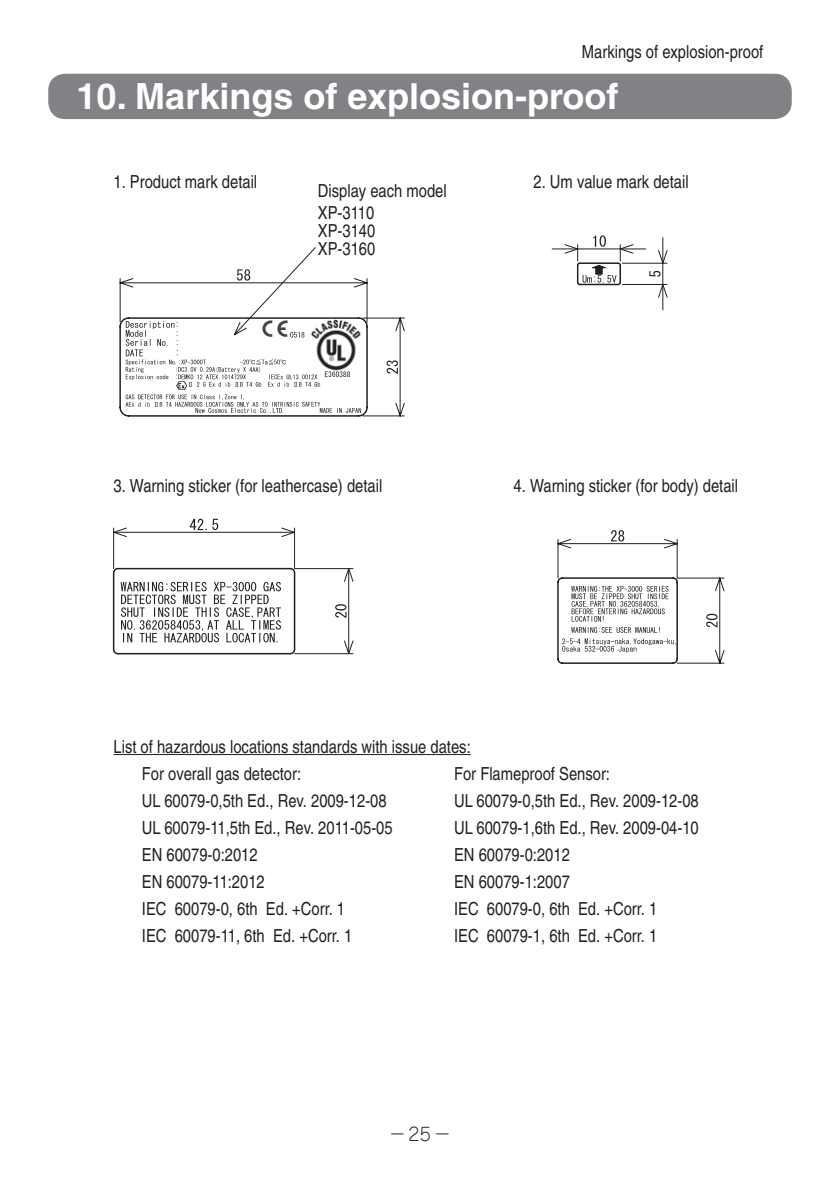
<style>
.page{position:relative;width:840px;height:1191px;background:#fff}
.page>*{position:absolute;margin:0;border:0;box-sizing:border-box;transform-origin:0 0}
.t1{font:700 36px "Helvetica";color:#fff}
.t2{font:condensed 18px/27px "Helvetica";color:#231f20}
.t3{font:300 18px "Jun 101 Pro";color:#231f20}
</style>
<div class="page">
<div style="left:48px;top:74px;width:743px;height:45px;background:#808285;border-radius:17px"></div>
<hr style="left:113px;top:754px;width:357px;height:1px;background:#231f20">
<svg style="left:649px;top:271px;width:11px;height:6px"></svg>
<hr style="left:577px;top:248px;width:68px;height:1px;background:#231f20">
<hr style="left:622px;top:263px;width:44px;height:1px;background:#231f20">
<hr style="left:622px;top:284px;width:44px;height:1px;background:#231f20">
<hr style="left:662px;top:263px;width:1px;height:47px;background:#231f20">
<svg style="left:657px;top:238px;width:10px;height:26px"></svg>
<svg style="left:658px;top:283px;width:9px;height:15px"></svg>
<svg style="left:552px;top:235px;width:81px;height:51px"></svg>
<svg style="left:119px;top:247px;width:286px;height:170px"></svg>
<svg style="left:335px;top:604px;width:11px;height:14px"></svg>
<svg style="left:190px;top:519px;width:28px;height:11px"></svg>
<svg style="left:120px;top:582px;width:161px;height:60px"></svg>
<hr style="left:113px;top:528px;width:1px;height:40px;background:#231f20">
<hr style="left:294px;top:528px;width:1px;height:40px;background:#231f20">
<hr style="left:114px;top:532px;width:180px;height:1px;background:#231f20">
<svg style="left:113px;top:527px;width:14px;height:10px"></svg>
<svg style="left:281px;top:527px;width:14px;height:10px"></svg>
<hr style="left:294px;top:568px;width:59px;height:1px;background:#231f20">
<hr style="left:294px;top:653px;width:59px;height:1px;background:#231f20">
<hr style="left:348px;top:568px;width:1px;height:85px;background:#231f20">
<svg style="left:343px;top:568px;width:11px;height:14px"></svg>
<svg style="left:343px;top:640px;width:11px;height:14px"></svg>
<svg style="left:112px;top:648px;width:7px;height:7px"></svg>
<svg style="left:112px;top:567px;width:7px;height:7px"></svg>
<svg style="left:288px;top:567px;width:8px;height:7px"></svg>
<svg style="left:288px;top:648px;width:8px;height:7px"></svg>
<hr style="left:118px;top:653px;width:172px;height:1px;background:#231f20">
<hr style="left:113px;top:573px;width:1px;height:76px;background:#231f20">
<hr style="left:118px;top:568px;width:172px;height:1px;background:#231f20">
<hr style="left:293px;top:573px;width:2px;height:76px;background:#231f20">
<svg style="left:557px;top:530px;width:167px;height:134px"></svg>
<div style="left:317px;top:181px;width:142px;height:85px;background:#fff"></div>
<p class="t2" style="left:581px;top:38px;width:183px">Markings of explosion-proof</p>
<h1 class="t1" style="left:77px;top:75px;width:543px">10. Markings of explosion-proof</h1>
<p class="t2" style="left:113px;top:169px;width:145px">1. Product mark detail</p>
<p class="t2" style="left:317px;top:180px;width:130px;line-height:22px">Display each model<br>XP-3110</p>
<p class="t2" style="left:317px;top:222px;width:59px;line-height:18px">XP-3140<br>XP-3160</p>
<p class="t2" style="left:533px;top:169px;width:157px">2. Um value mark detail</p>
<p class="t2" style="left:113px;top:472px;width:270px">3. Warning sticker (for leathercase) detail</p>
<p class="t2" style="left:513px;top:472px;width:226px">4. Warning sticker (for body) detail</p>
<p class="t2" style="left:142px;top:733px;width:330px;text-indent:-28px">List of hazardous locations standards with issue dates:<br>For overall gas detector:</p>
<p class="t2" style="left:454px;top:760px;width:157px">For Flameproof Sensor:</p>
<p class="t2" style="left:142px;top:787px;width:246px">UL 60079-0,5th Ed., Rev. 2009-12-08</p>
<p class="t2" style="left:454px;top:787px;width:246px">UL 60079-0,5th Ed., Rev. 2009-12-08</p>
<p class="t2" style="left:142px;top:814px;width:252px">UL 60079-11,5th Ed., Rev. 2011-05-05</p>
<p class="t2" style="left:454px;top:814px;width:246px">UL 60079-1,6th Ed., Rev. 2009-04-10</p>
<p class="t2" style="left:142px;top:841px;width:117px">EN 60079-0:2012</p>
<p class="t2" style="left:454px;top:841px;width:117px">EN 60079-0:2012</p>
<p class="t2" style="left:142px;top:868px;width:124px">EN 60079-11:2012</p>
<p class="t2" style="left:454px;top:868px;width:117px">EN 60079-1:2007</p>
<p class="t2" style="left:142px;top:895px;width:205px">IEC 60079-0, 6th Ed. +Corr. 1</p>
<p class="t2" style="left:454px;top:895px;width:205px">IEC 60079-0, 6th Ed. +Corr. 1</p>
<p class="t2" style="left:142px;top:922px;width:212px">IEC 60079-11, 6th Ed. +Corr. 1</p>
<p class="t2" style="left:454px;top:922px;width:205px">IEC 60079-1, 6th Ed. +Corr. 1</p>
<p class="t3" style="left:388px;top:1120px;width:65px">−25−</p>
</div>
